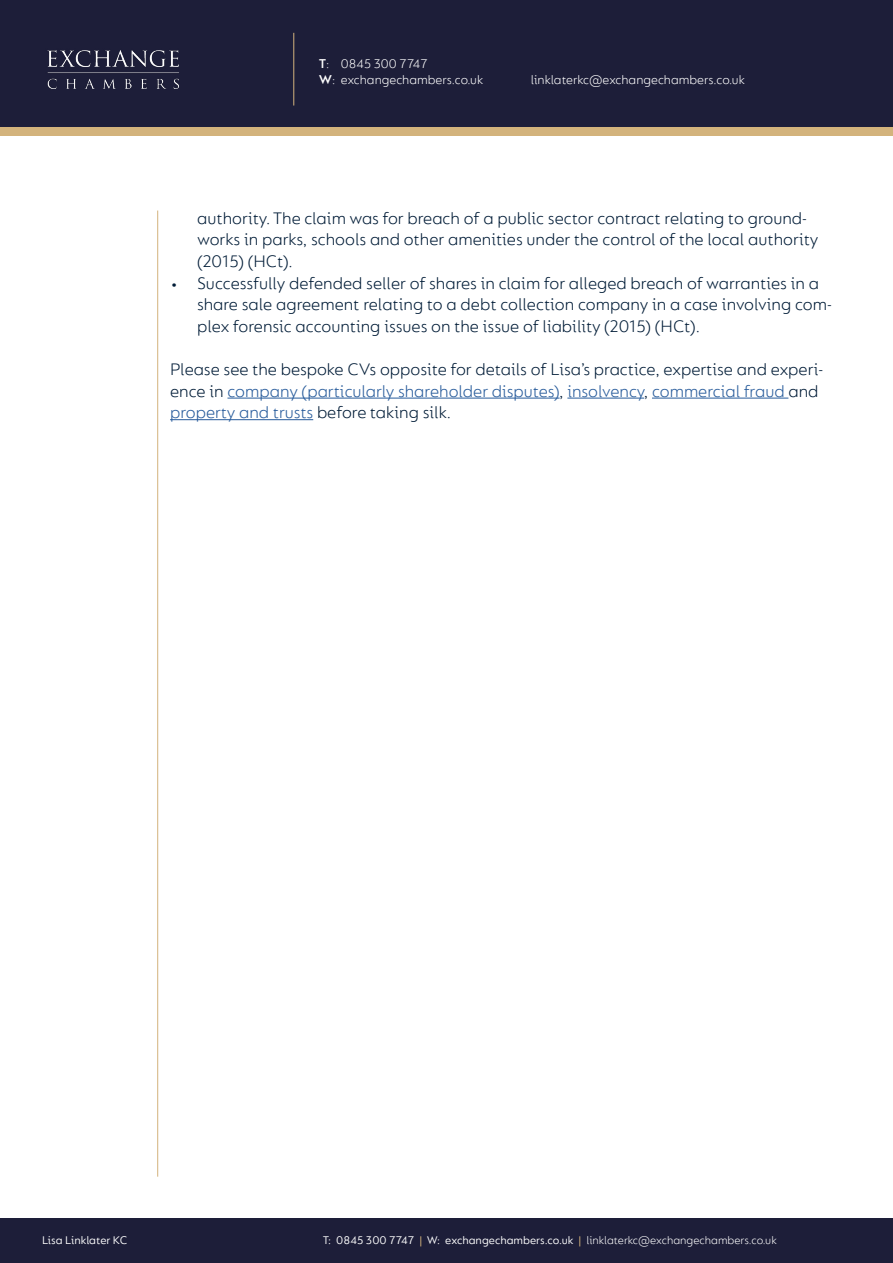
<style>
.page{position:relative;width:893px;height:1263px;background:#fff}
.page>*{position:absolute;margin:0;border:0;box-sizing:border-box;transform-origin:0 0}
.t1{font:300 18px/21.6px "FS Lucas";color:#001c37}
.t2{font:300 13.5px/16.2px "FS Lucas";color:#fff}
.t3{font:12px "FS Lucas";color:#fff}
.s1{font-weight:600}
.s2{color:#275b9b}
.s3{color:#d3b37c}
.s4{font-weight:300}
</style>
<div class="page">
<div style="left:0;top:64px;width:893px;height:72px;background:#d3b37c"></div>
<div style="left:0;top:0;width:893px;height:127px;background:#1d1e39"></div>
<div style="left:0;top:1219px;width:893px;height:44px;background:#1d1e39"></div>
<img style="left:47px;top:50px;width:132px;height:39px">
<hr style="left:293px;top:33px;width:1px;height:73px;background:#d3b37c">
<hr style="left:157px;top:211px;width:1px;height:966px;background:#d3b37c">
<hr style="left:227px;top:398px;width:333px;height:1px;background:#275b9b">
<hr style="left:567px;top:398px;width:77px;height:1px;background:#275b9b">
<hr style="left:652px;top:398px;width:136px;height:1px;background:#275b9b">
<hr style="left:170px;top:419px;width:143px;height:1px;background:#275b9b">
<p class="t2" style="left:319px;top:55px;width:166px"><span class="s1">T</span>: 0845 300 7747<br><span class="s1">W</span>: exchangechambers.co.uk</p>
<p class="t2" style="left:531px;top:71px;width:216px">linklaterkc@exchangechambers.co.uk</p>
<p class="t1" style="left:197px;top:207px;width:623px">authority. The claim was for breach of a public sector contract relating to ground&shy;works in parks, schools and other amenities under the control of the local authority (2015) (HCt).</p>
<p class="t1" style="left:197px;top:272px;width:636px;text-indent:-27px">• Successfully defended seller of shares in claim for alleged breach of warranties in a share sale agreement relating to a debt collection company in a case involving com&shy;plex forensic accounting issues on the issue of liability (2015) (HCt).</p>
<p class="t1" style="left:170px;top:358px;width:655px">Please see the bespoke CVs opposite for details of Lisa’s practice, expertise and experi&shy;ence in <span class="s2">company (particularly shareholder disputes)</span>, <span class="s2">insolvency</span>, <span class="s2">commercial fraud</span> and <span class="s2">property and trusts</span> before taking silk.</p>
<p class="t3" style="left:42px;top:1233px;width:87px">Lisa Linklater KC</p>
<p class="t3" style="left:323px;top:1233px;width:456px">T: 0845 300 7747 <span class="s3">|</span> W: exchangechambers.co.uk <span class="s3">|</span> <span class="s4">linklaterkc@exchangechambers.co.uk</span></p>
</div>
